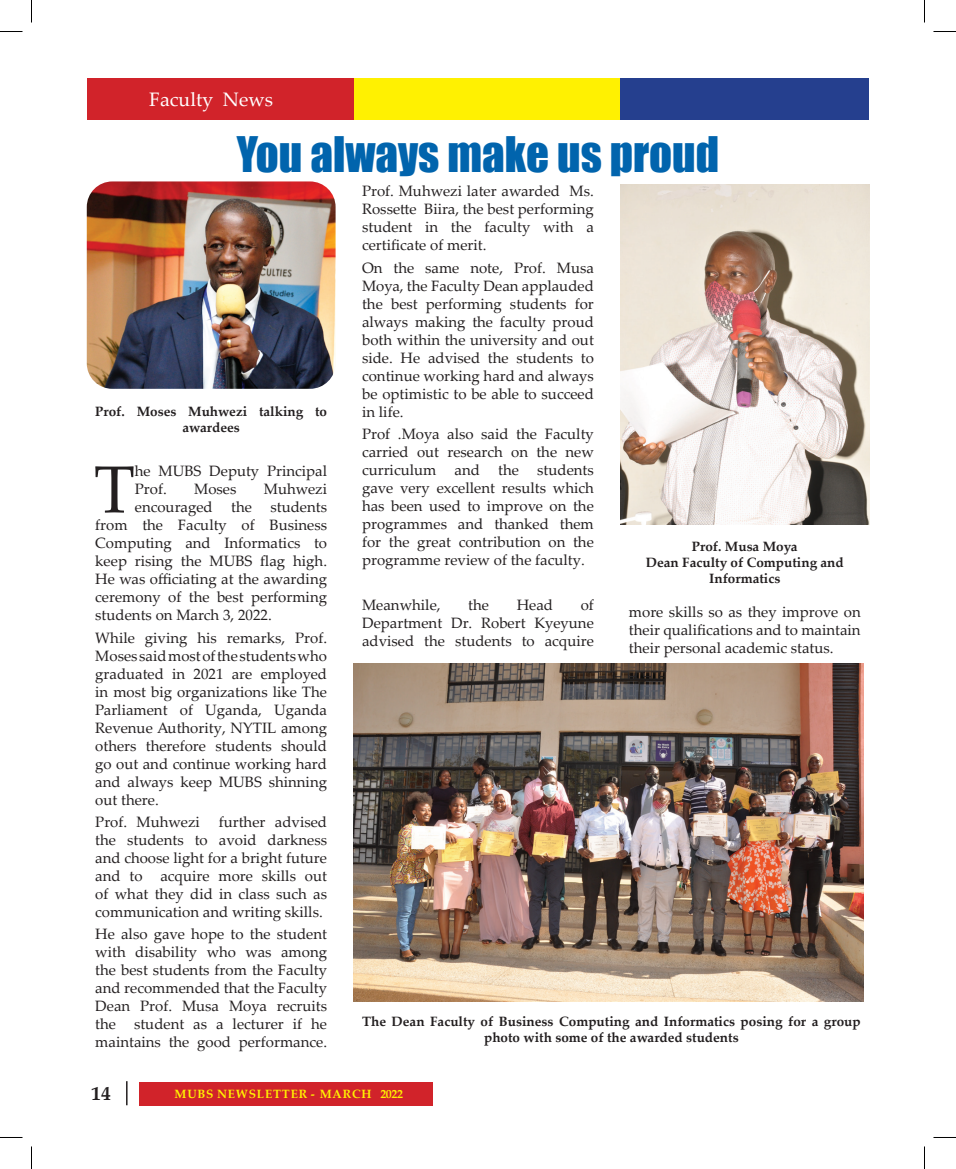
<style>
.page{position:relative;width:956px;height:1169px;background:#fff}
.page>*{position:absolute;margin:0;border:0;box-sizing:border-box;transform-origin:0 0}
.t1{font:66.75px "Palatino Linotype";color:#231f20}
.t2{font:45px "Impact";color:#0164ad}
.t3{font:19.5px "Palatino Linotype";color:#fff}
.t4{font:700 19.5px "Palatino Linotype";color:#231f20}
.t5{font:15px/18px "Palatino Linotype";color:#231f20;text-align:justify}
.t6{font:700 13.5px/16.2px "Palatino Linotype";color:#231f20;text-align:center}
.t7{font:700 12px "Palatino Linotype";letter-spacing:.07em;color:#fff101}
</style>
<div class="page">
<hr style="left:126px;top:1081px;width:2px;height:24px;background:#231f20">
<div style="left:139px;top:1082px;width:294px;height:23px;background:#d1232a"></div>
<div style="left:354px;top:78px;width:266px;height:41px;background:#fff101"></div>
<div style="left:620px;top:78px;width:249px;height:41px;background:#253f8e"></div>
<div style="left:87px;top:78px;width:267px;height:41px;background:#d1232a"></div>
<img style="left:87px;top:181px;width:249px;height:208px">
<img style="left:620px;top:185px;width:249px;height:340px">
<img style="left:354px;top:663px;width:509px;height:338px">
<svg style="left:0;top:31px;width:22px;height:1px"></svg>
<svg style="left:933px;top:31px;width:23px;height:1px"></svg>
<svg style="left:0;top:1137px;width:22px;height:1px"></svg>
<svg style="left:933px;top:1137px;width:23px;height:1px"></svg>
<svg style="left:31px;top:0;width:1px;height:23px"></svg>
<svg style="left:31px;top:1146px;width:1px;height:23px"></svg>
<svg style="left:924px;top:0;width:1px;height:23px"></svg>
<svg style="left:924px;top:1146px;width:1px;height:23px"></svg>
<h3 class="t3" style="left:149px;top:86px;width:125px">Faculty News</h3>
<h2 class="t2" style="left:237px;top:120px;width:484px">You always make us proud</h2>
<p class="t6" style="left:95px;top:403px;width:233px">Prof. Moses Muhwezi talking to awardees</p>
<h1 class="t1" style="left:94px;top:442px;width:42px">T</h1>
<p class="t5" style="left:135px;top:461px;width:194px">he MUBS Deputy Principal<br>Prof.</p>
<p class="t5" style="left:194px;top:479px;width:44px">Moses</p>
<p class="t5" style="left:264px;top:479px;width:65px">Muhwezi</p>
<p class="t5" style="left:135px;top:497px;width:194px">encouraged the students</p>
<p class="t5" style="left:95px;top:515px;width:233px">from the Faculty of Business</p>
<p class="t5" style="left:95px;top:533px;width:233px">Computing and Informatics to</p>
<p class="t5" style="left:95px;top:551px;width:233px">keep rising the MUBS flag high.</p>
<p class="t5" style="left:95px;top:569px;width:233px">He was officiating at the awarding</p>
<p class="t5" style="left:95px;top:587px;width:233px">ceremony of the best performing</p>
<p class="t5" style="left:95px;top:605px;width:178px">students on March 3, 2022.</p>
<p class="t5" style="left:95px;top:628px;width:233px">While giving his remarks, Prof.<br>Moses said most of the students who graduated in 2021 are employed in most big organizations like The Parliament of Uganda, Uganda Revenue Authority, NYTIL among others therefore students should go out and continue working hard and always keep MUBS shinning out there.</p>
<p class="t5" style="left:95px;top:812px;width:106px">Prof. Muhwezi</p>
<p class="t5" style="left:95px;top:812px;width:233px;text-indent:123px">further advised the students to avoid darkness and choose light for a bright future and to acquire more skills out of what they did in class such as communication and writing skills.</p>
<p class="t5" style="left:95px;top:924px;width:233px">He also gave hope to the student with disability who was among the best students from the Faculty and recommended that the Faculty Dean Prof. Musa Moya recruits the student as a lecturer if he maintains the good performance.</p>
<p class="t5" style="left:362px;top:182px;width:233px">Prof. Muhwezi later awarded Ms.<br>Rossette Biira, the best performing student in the faculty with a certificate of merit.</p>
<p class="t5" style="left:362px;top:258px;width:233px">On the same note, Prof. Musa Moya, the Faculty Dean applauded the best performing students for always making the faculty proud both within the university and out side. He advised the students to continue working hard and always be optimistic to be able to succeed in life.</p>
<p class="t5" style="left:362px;top:424px;width:233px">Prof .Moya also said the Faculty carried out research on the new curriculum and the students gave very excellent results which has been used to improve on the programmes and thanked them for the great contribution on the programme review of the faculty.</p>
<p class="t5" style="left:362px;top:595px;width:80px">Meanwhile,</p>
<p class="t5" style="left:468px;top:595px;width:22px">the</p>
<p class="t5" style="left:517px;top:595px;width:38px">Head</p>
<p class="t6" style="left:646px;top:537px;width:199px">Prof. Musa Moya<br>Dean Faculty of Computing and<br>Informatics</p>
<p class="t5" style="left:362px;top:595px;width:233px;text-indent:219px">of Department Dr. Robert Kyeyune advised the students to acquire</p>
<p class="t5" style="left:629px;top:602px;width:233px">more skills so as they improve on their qualifications and to maintain their personal academic status.</p>
<p class="t6" style="left:362px;top:1012px;width:500px">The Dean Faculty of Business Computing and Informatics posing for a group photo with some of the awarded students</p>
<h3 class="t4" style="left:91px;top:1079px;width:21px">14</h3>
<p class="t7" style="left:175px;top:1085px;width:230px">MUBS NEWSLETTER - MARCH 2022</p>
</div>
